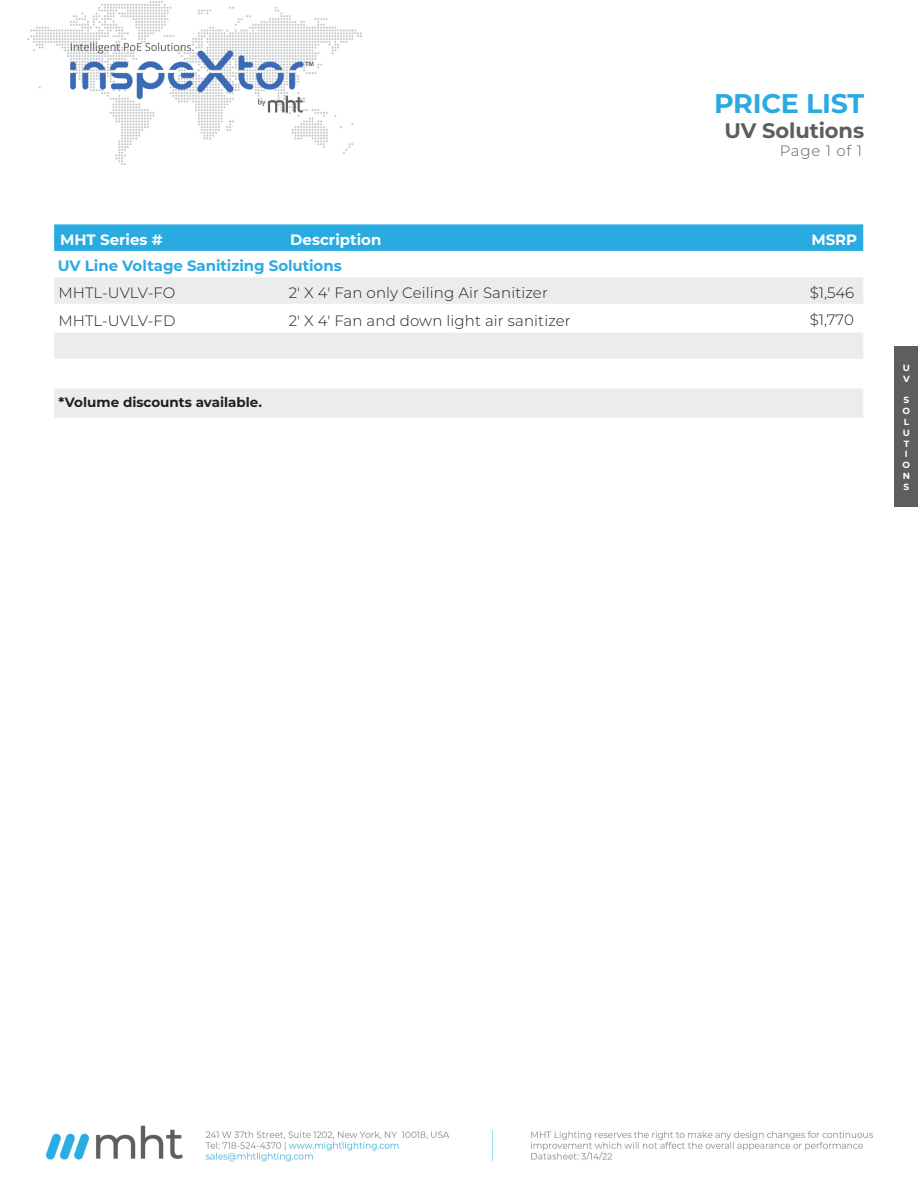
<style>
.page{position:relative;width:918px;height:1188px;background:#fff}
.page>*{position:absolute;margin:0;border:0;box-sizing:border-box;transform-origin:0 0}
.t1{font:700 27px "Montserrat";letter-spacing:-.01em;color:#29abe2}
.t2{font:700 21px "Montserrat";letter-spacing:-.005em;color:#5a5e5e}
.t3{font:300 15px "Montserrat";letter-spacing:.005em;color:#231f20}
.t4{font:700 15px "Montserrat";letter-spacing:-.005em;color:#29abe2}
.t5{font:700 15px "Montserrat";color:#fff}
.t6{font:300 15px "Montserrat";letter-spacing:.05em;color:#5a5e5e}
.t7{font:700 13.5px "Montserrat";color:#231f20}
.t8{font:700 9px "Montserrat";color:#fff}
</style>
<div class="page">
<img style="left:27px;top:1px;width:868px;height:1161px">
<svg style="left:54px;top:224px;width:809px;height:27px;background:#2cace2"></svg>
<div style="left:54px;top:277px;width:809px;height:141px;background:#ebecee"></div>
<svg style="left:54px;top:304px;width:809px;height:84px"></svg>
<div style="left:895px;top:346px;width:23px;height:161px;background:#5e5e5e"></div>
<p class="t1" style="left:714px;top:84px;width:152px">PRICE LIST</p>
<p class="t2" style="left:724px;top:116px;width:141px">UV Solutions</p>
<p class="t6" style="left:780px;top:141px;width:84px">Page 1 of 1</p>
<p class="t5" style="left:60px;top:229px;width:104px">MHT Series #</p>
<p class="t5" style="left:290px;top:229px;width:93px">Description</p>
<p class="t5" style="left:811px;top:229px;width:47px">MSRP</p>
<p class="t4" style="left:58px;top:255px;width:285px">UV Line Voltage Sanitizing Solutions</p>
<p class="t3" style="left:59px;top:282px;width:118px">MHTL-UVLV-FO</p>
<p class="t3" style="left:289px;top:282px;width:261px">2' X 4' Fan only Ceiling Air Sanitizer</p>
<p class="t3" style="left:810px;top:282px;width:46px">$1,546</p>
<p class="t3" style="left:59px;top:310px;width:118px">MHTL-UVLV-FD</p>
<p class="t3" style="left:289px;top:310px;width:284px">2' X 4' Fan and down light air sanitizer</p>
<p class="t3" style="left:810px;top:310px;width:46px">$1,770</p>
<p class="t7" style="left:59px;top:393px;width:205px">*Volume discounts available.</p>
<p class="t8" style="left:903px;top:361px;width:9px">U</p>
<p class="t8" style="left:903px;top:372px;width:8px">V</p>
<p class="t8" style="left:904px;top:394px;width:7px">S</p>
<p class="t8" style="left:903px;top:405px;width:9px">O</p>
<p class="t8" style="left:904px;top:415px;width:7px">L</p>
<p class="t8" style="left:903px;top:426px;width:9px">U</p>
<p class="t8" style="left:904px;top:437px;width:7px">T</p>
<p class="t8" style="left:905px;top:448px;width:4px">I</p>
<p class="t8" style="left:903px;top:459px;width:9px">O</p>
<p class="t8" style="left:903px;top:469px;width:9px">N</p>
<p class="t8" style="left:904px;top:480px;width:7px">S</p>
</div>
